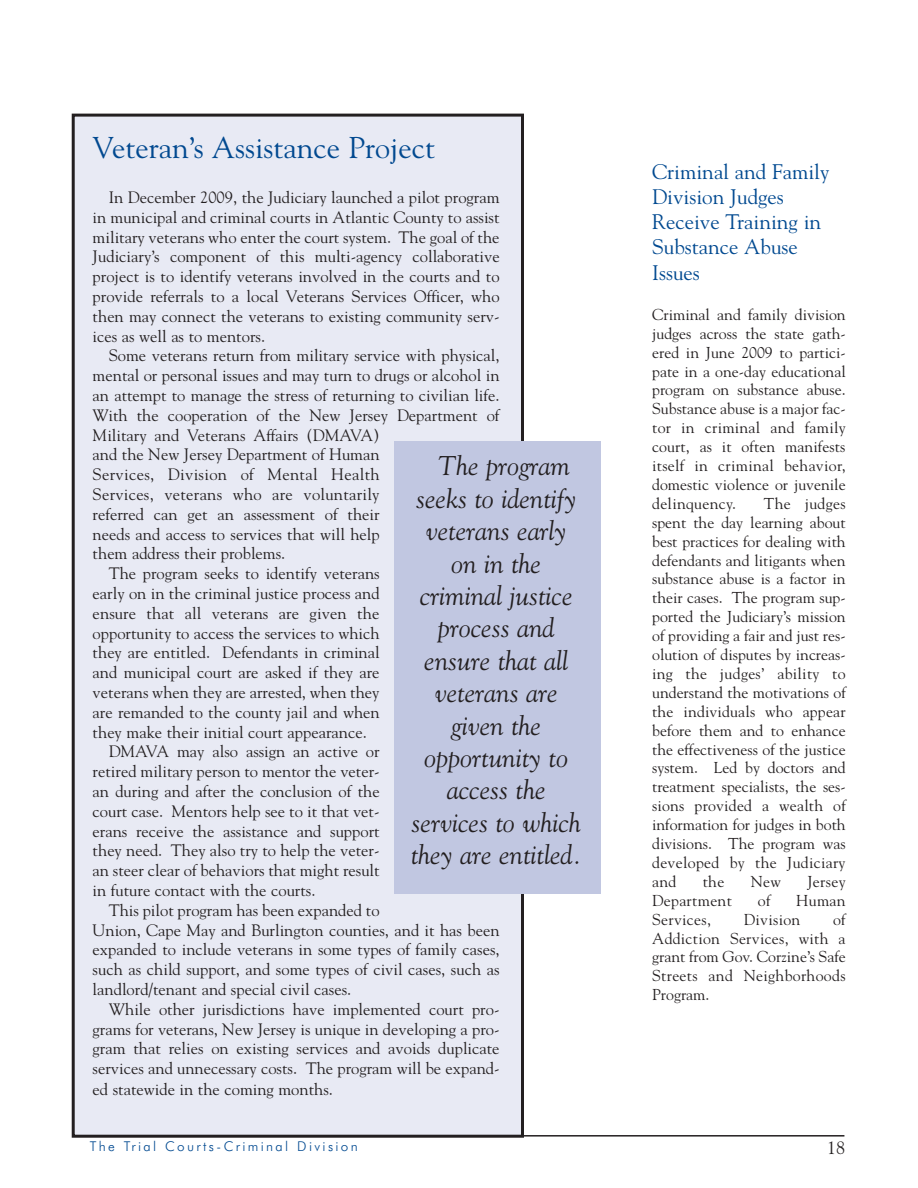
<style>
.page{position:relative;width:918px;height:1188px;background:#fff}
.page>*{position:absolute;margin:0;border:0;box-sizing:border-box;transform-origin:0 0}
.t1{font:30px "Goudy";color:#014990}
.t2{font:italic 27px/32.4px "Goudy";color:#231f20;text-align:center}
.t3{font:21px/25.2px "Goudy";color:#014990}
.t4{font:18px "Goudy";color:#231f20}
.t5{font:16.5px/19.8px "Goudy";color:#231f20;text-align:justify}
.t6{font:16.5px "Goudy";letter-spacing:.02em;color:#231f20}
.t7{font:15.75px/18.9px "Goudy";letter-spacing:.02em;color:#231f20;text-align:justify}
.t8{font:300 13.5px "Futura BT";letter-spacing:.175em;color:#014990}
</style>
<div class="page">
<hr style="left:90px;top:1135px;width:754px;height:2px;background:#231f20">
<div style="left:73px;top:115px;width:449px;height:1021px;background:#e8eaf4"></div>
<div style="left:72px;top:114px;width:452px;height:1024px;border:3px solid #231f20"></div>
<div style="left:395px;top:441px;width:206px;height:453px;background:#c1c7e1"></div>
<h1 class="t1" style="left:93px;top:130px;width:344px">Veteran’s Assistance Project</h1>
<p class="t5" style="left:93px;top:187px;width:409px;text-indent:16px">In December 2009, the Judiciary launched a pilot program in municipal and criminal courts in Atlantic County to assist military veterans who enter the court system. The goal of the Judiciary’s component of this multi-agency collaborative project is to identify veterans involved in the courts and to provide referrals to a local Veterans Services Officer, who then may connect the veterans to existing community serv&shy;ices as well as to mentors.</p>
<p class="t5" style="left:109px;top:346px;width:392px">Some veterans return from military service with physical,</p>
<p class="t5" style="left:93px;top:366px;width:408px">mental or personal issues and may turn to drugs or alcohol in</p>
<p class="t5" style="left:93px;top:385px;width:408px">an attempt to manage the stress of returning to civilian life.</p>
<p class="t5" style="left:93px;top:405px;width:408px">With the cooperation of the New Jersey Department of</p>
<p class="t5" style="left:93px;top:425px;width:289px">Military and Veterans Affairs (DMAVA)</p>
<p class="t5" style="left:93px;top:445px;width:288px">and the New Jersey Department of Human</p>
<p class="t6" style="left:93px;top:465px;width:289px">Services, Division of Mental Health</p>
<p class="t5" style="left:93px;top:484px;width:288px">Services, veterans who are voluntarily</p>
<p class="t5" style="left:93px;top:504px;width:289px">referred can get an assessment of their</p>
<p class="t5" style="left:93px;top:524px;width:289px">needs and access to services that will help</p>
<p class="t5" style="left:93px;top:544px;width:194px">them address their problems.</p>
<p class="t5" style="left:109px;top:564px;width:272px">The program seeks to identify veterans</p>
<p class="t5" style="left:93px;top:583px;width:288px">early on in the criminal justice process and</p>
<p class="t5" style="left:93px;top:603px;width:288px">ensure that all veterans are given the</p>
<p class="t5" style="left:93px;top:623px;width:288px">opportunity to access the services to which</p>
<p class="t5" style="left:93px;top:643px;width:289px">they are entitled. Defendants in criminal</p>
<p class="t5" style="left:93px;top:663px;width:288px">and municipal court are asked if they are</p>
<p class="t5" style="left:93px;top:682px;width:288px">veterans when they are arrested, when they</p>
<p class="t5" style="left:93px;top:702px;width:289px">are remanded to the county jail and when</p>
<p class="t5" style="left:93px;top:722px;width:276px">they make their initial court appearance.</p>
<p class="t5" style="left:109px;top:742px;width:272px">DMAVA may also assign an active or</p>
<p class="t5" style="left:93px;top:762px;width:289px">retired military person to mentor the veter-</p>
<p class="t5" style="left:93px;top:781px;width:289px">an during and after the conclusion of the</p>
<p class="t5" style="left:93px;top:801px;width:288px">court case. Mentors help see to it that vet-</p>
<p class="t5" style="left:93px;top:821px;width:289px">erans receive the assistance and support</p>
<p class="t5" style="left:93px;top:841px;width:288px">they need. They also try to help the veter-</p>
<p class="t5" style="left:93px;top:861px;width:289px">an steer clear of behaviors that might result</p>
<p class="t5" style="left:93px;top:880px;width:224px">in future contact with the courts.</p>
<p class="t5" style="left:109px;top:900px;width:272px">This pilot program has been expanded to</p>
<p class="t5" style="left:93px;top:920px;width:408px">Union, Cape May and Burlington counties, and it has been</p>
<p class="t5" style="left:93px;top:940px;width:408px">expanded to include veterans in some types of family cases,</p>
<p class="t5" style="left:93px;top:960px;width:408px">such as child support, and some types of civil cases, such as</p>
<p class="t5" style="left:93px;top:979px;width:260px">landlord/tenant and special civil cases.</p>
<p class="t5" style="left:109px;top:999px;width:392px">While other jurisdictions have implemented court pro-</p>
<p class="t5" style="left:93px;top:1019px;width:409px">grams for veterans, New Jersey is unique in developing a pro-</p>
<p class="t5" style="left:93px;top:1039px;width:408px">gram that relies on existing services and avoids duplicate</p>
<p class="t5" style="left:93px;top:1059px;width:408px">services and unnecessary costs. The program will be expand-</p>
<p class="t5" style="left:93px;top:1079px;width:242px">ed statewide in the coming months.</p>
<h2 class="t2" style="left:411px;top:450px;width:172px">The program seeks to identify veterans early on in the criminal justice process and ensure that all veterans are given the opportunity to access the services to which they are entitled.</h2>
<p class="t3" style="left:652px;top:159px;width:179px">Criminal and Family<br>Division Judges<br>Receive Training in<br>Substance Abuse<br>Issues</p>
<p class="t7" style="left:652px;top:305px;width:195px">Criminal and family division judges across the state gath&shy;ered in June 2009 to partici&shy;pate in a one-day educational program on substance abuse.<br>Substance abuse is a major fac&shy;tor in criminal and family court, as it often manifests itself in criminal behavior, domestic violence or juvenile delinquency.</p>
<p class="t7" style="left:652px;top:494px;width:195px;text-indent:112px">The judges spent the day learning about best practices for dealing with defendants and litigants when substance abuse is a factor in their cases. The program sup&shy;ported the Judiciary’s mission of providing a fair and just res&shy;olution of disputes by increas&shy;ing the judges’ ability to understand the motivations of the individuals who appear before them and to enhance the effectiveness of the justice system. Led by doctors and treatment specialists, the ses&shy;sions provided a wealth of information for judges in both divisions. The program was developed by the Judiciary and</p>
<p class="t7" style="left:703px;top:872px;width:23px">the</p>
<p class="t7" style="left:751px;top:872px;width:32px">New</p>
<p class="t7" style="left:807px;top:872px;width:40px">Jersey</p>
<p class="t7" style="left:652px;top:891px;width:81px">Department</p>
<p class="t7" style="left:758px;top:891px;width:14px">of</p>
<p class="t7" style="left:796px;top:891px;width:51px">Human</p>
<p class="t7" style="left:652px;top:910px;width:60px">Services,</p>
<p class="t7" style="left:744px;top:910px;width:58px">Division</p>
<p class="t7" style="left:652px;top:910px;width:195px;text-indent:181px">of Addiction Services, with a grant from Gov. Corzine’s Safe Streets and Neighborhoods Program.</p>
<p class="t8" style="left:90px;top:1141px;width:270px">The Trial Courts-Criminal Division</p>
<p class="t4" style="left:827px;top:1137px;width:19px">18</p>
</div>
